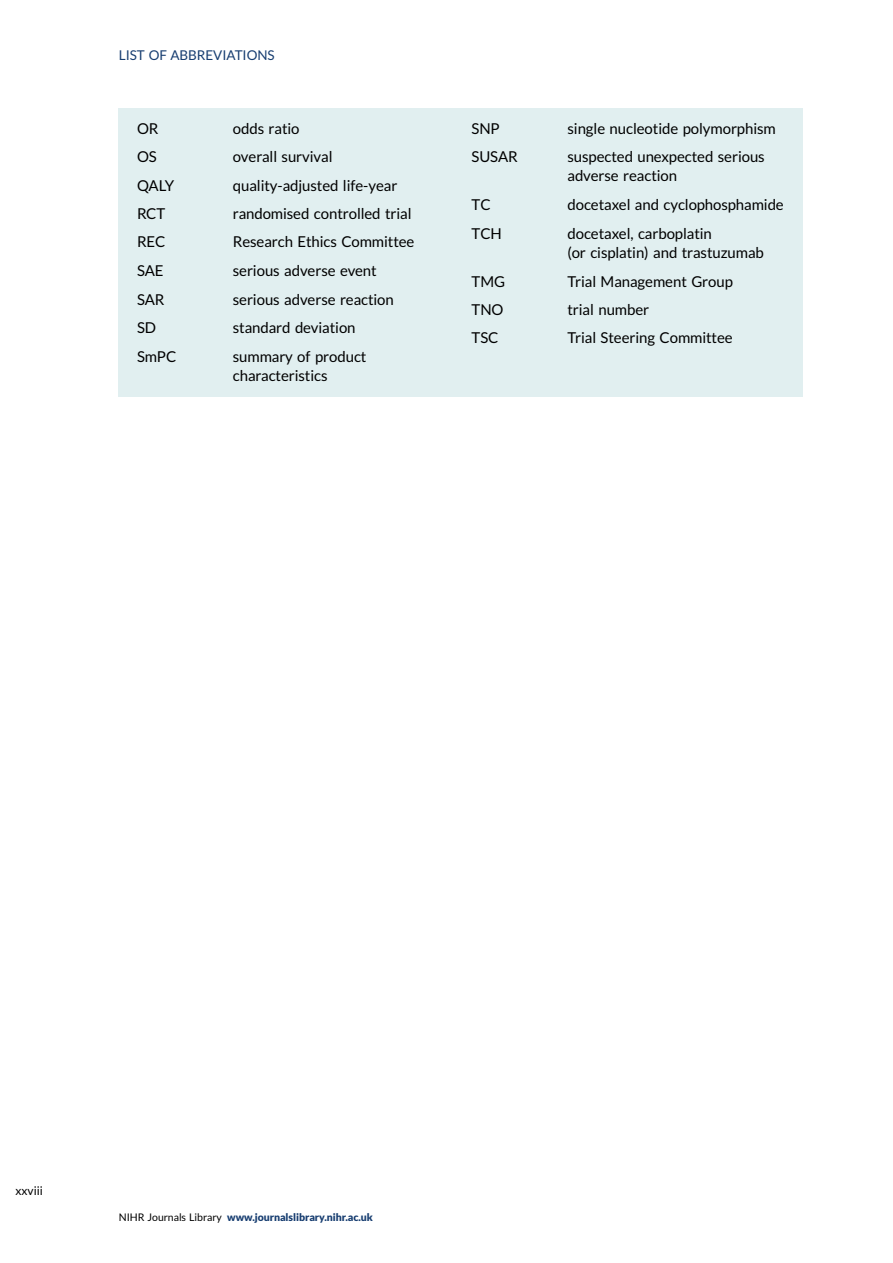
<style>
.page{position:relative;width:893px;height:1263px;background:#fff}
.page>*{position:absolute;margin:0;border:0;box-sizing:border-box;transform-origin:0 0}
.t1{font:15px/19.5px "Adv T Ta 9 c 1 b 374";color:#000}
.t2{font:13.5px "Adv T Ta 9 c 1 b 374";color:#183e71}
.t3{font:12px "Adv T Ta 9 c 1 b 374";color:#000}
.t4{font:10.5px "Adv T Tfac 587 ca.B";color:#183e71}
.s1{font-family:"Adv T Ta 9 c 1 b 374";color:#000}
</style>
<div class="page">
<div style="left:119px;top:108px;width:684px;height:288px;background:#e1eff0"></div>
<p class="t2" style="left:119px;top:50px;width:157px">LIST OF ABBREVIATIONS</p>
<p class="t1" style="left:137px;top:120px;width:23px">OR</p>
<p class="t1" style="left:233px;top:120px;width:68px">odds ratio</p>
<p class="t1" style="left:137px;top:148px;width:21px">OS</p>
<p class="t1" style="left:233px;top:148px;width:101px">overall survival</p>
<p class="t1" style="left:137px;top:177px;width:39px">QALY</p>
<p class="t1" style="left:233px;top:177px;width:166px">quality-adjusted life-year</p>
<p class="t1" style="left:137px;top:205px;width:30px">RCT</p>
<p class="t1" style="left:233px;top:205px;width:180px">randomised controlled trial</p>
<p class="t1" style="left:137px;top:234px;width:30px">REC</p>
<p class="t1" style="left:233px;top:234px;width:183px">Research Ethics Committee</p>
<p class="t1" style="left:137px;top:262px;width:28px">SAE</p>
<p class="t1" style="left:233px;top:262px;width:145px">serious adverse event</p>
<p class="t1" style="left:137px;top:291px;width:29px">SAR</p>
<p class="t1" style="left:233px;top:291px;width:163px">serious adverse reaction</p>
<p class="t1" style="left:137px;top:319px;width:21px">SD</p>
<p class="t1" style="left:233px;top:319px;width:124px">standard deviation</p>
<p class="t1" style="left:137px;top:348px;width:41px">SmPC</p>
<p class="t1" style="left:233px;top:348px;width:135px">summary of product characteristics</p>
<p class="t1" style="left:472px;top:120px;width:30px">SNP</p>
<p class="t1" style="left:567px;top:120px;width:210px">single nucleotide polymorphism</p>
<p class="t1" style="left:472px;top:148px;width:48px">SUSAR</p>
<p class="t1" style="left:567px;top:148px;width:199px">suspected unexpected serious adverse reaction</p>
<p class="t1" style="left:472px;top:196px;width:20px">TC</p>
<p class="t1" style="left:567px;top:196px;width:218px">docetaxel and cyclophosphamide</p>
<p class="t1" style="left:472px;top:225px;width:32px">TCH</p>
<p class="t1" style="left:567px;top:225px;width:198px">docetaxel, carboplatin<br>(or cisplatin) and trastuzumab</p>
<p class="t1" style="left:472px;top:273px;width:35px">TMG</p>
<p class="t1" style="left:567px;top:273px;width:167px">Trial Management Group</p>
<p class="t1" style="left:472px;top:301px;width:33px">TNO</p>
<p class="t1" style="left:567px;top:301px;width:83px">trial number</p>
<p class="t1" style="left:472px;top:330px;width:28px">TSC</p>
<p class="t1" style="left:567px;top:330px;width:167px">Trial Steering Committee</p>
<p class="t3" style="left:16px;top:1186px;width:29px">xxviii</p>
<p class="t4" style="left:119px;top:1213px;width:255px"><span class="s1">NIHR Journals Library</span> www.journalslibrary.nihr.ac.uk</p>
</div>
